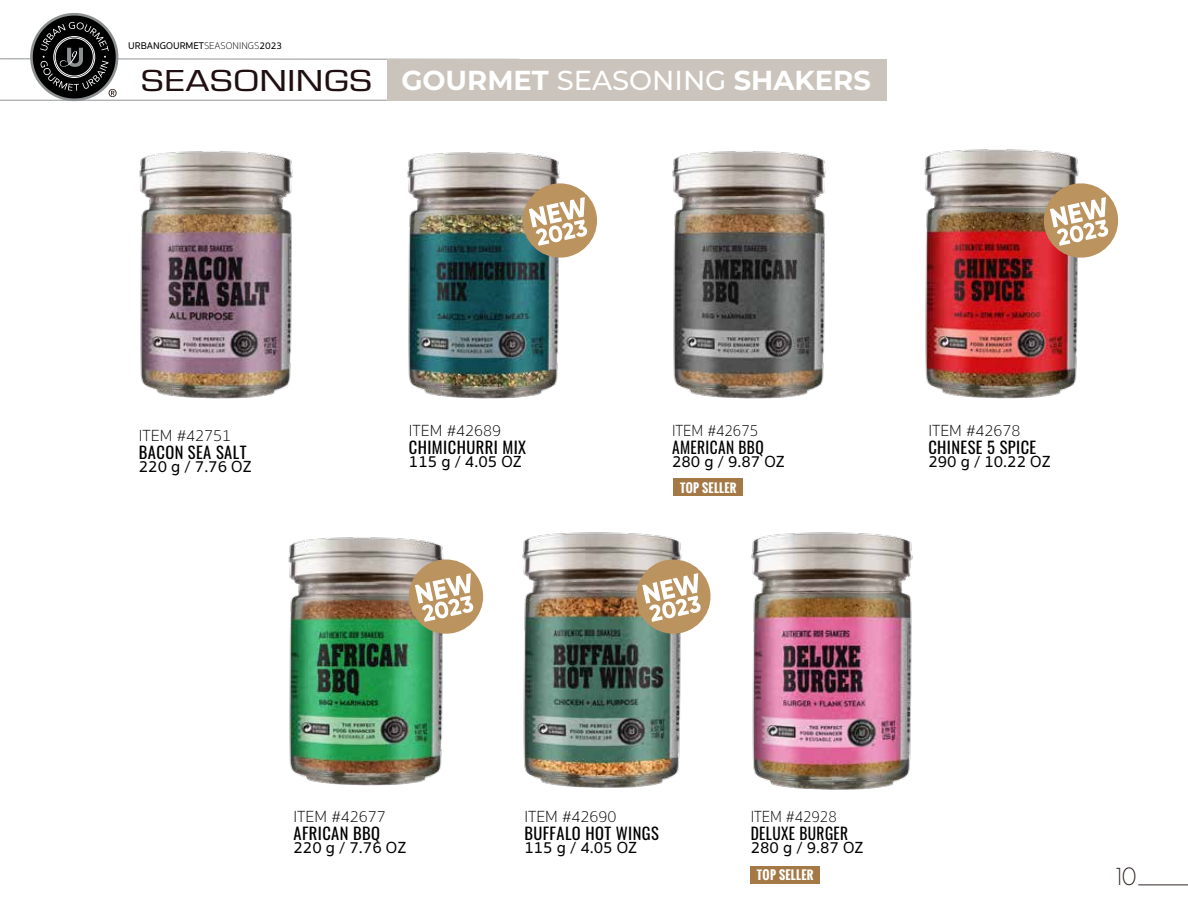
<style>
.page{position:relative;width:1188px;height:918px;background:#fff}
.page>*{position:absolute;margin:0;border:0;box-sizing:border-box;transform-origin:0 0}
.t1{font:29.7px "Eurostile BQ";color:#1f0f10;scale:1.25 1}
.t2{font:700 27.45px "Montserrat";color:#fff}
.t3{font:300 24px "Geosans";color:#332525}
.t4{font:500 16.5px "Sukhumvit Set";color:#000}
.t5{font:16.5px "Oswald";letter-spacing:.025em;color:#000}
.t6{font:100 16.5px "Sukhumvit Set";color:#000}
.t7{font:16.5px "Oswald";letter-spacing:.025em;color:#000;scale:.93 1}
.t8{font:100 16.5px "Sukhumvit Set";color:#000;scale:.93 1}
.t9{font:700 12px "Oswald";letter-spacing:.025em;color:#fff}
.t10{font:500 9.9px "Sukhumvit Set";color:#000}
.s1{font-weight:100}
.s2{font-weight:500}
</style>
<div class="page">
<hr style="left:1138px;top:885px;width:50px;height:1px;background:#332525">
<hr style="left:0;top:100px;width:520px;height:1px;background:#929497">
<div style="left:387px;top:59px;width:499px;height:41px;background:#cbc4bc"></div>
<svg style="left:30px;top:13px;width:88px;height:88px"></svg>
<div style="left:33px;top:16px;width:83px;height:82px;background:#000;border-radius:50%"></div>
<svg style="left:0;top:22px;width:519px;height:75px"></svg>
<img style="left:288px;top:537px;width:155px;height:249px">
<img style="left:672px;top:151px;width:154px;height:248px">
<img style="left:522px;top:532px;width:160px;height:256px">
<img style="left:924px;top:149px;width:155px;height:250px">
<svg style="left:633px;top:556px;width:78px;height:81px"></svg>
<svg style="left:1040px;top:180px;width:79px;height:81px"></svg>
<img style="left:751px;top:532px;width:162px;height:258px">
<img style="left:139px;top:151px;width:154px;height:248px">
<img style="left:407px;top:152px;width:153px;height:247px">
<svg style="left:519px;top:180px;width:78px;height:81px"></svg>
<svg style="left:405px;top:556px;width:79px;height:81px"></svg>
<div style="left:750px;top:866px;width:70px;height:17px;background:#a47945"></div>
<div style="left:674px;top:479px;width:69px;height:17px;background:#a47945"></div>
<p class="t10" style="left:128px;top:39px;width:156px">URBANGOURMET<span class="s1">SEASONINGS</span>2023</p>
<h1 class="t1" style="left:141px;top:64px;width:187px">SEASONINGS</h1>
<h2 class="t2" style="left:401px;top:61px;width:471px">GOURMET <span class="s2">SEASONING</span> SHAKERS</h2>
<p class="t6" style="left:139px;top:424px;width:94px">ITEM #42751</p>
<p class="t5" style="left:139px;top:437px;width:109px">BACON SEA SALT</p>
<p class="t4" style="left:139px;top:455px;width:114px">220 g / 7.76 OZ</p>
<p class="t6" style="left:409px;top:419px;width:94px">ITEM #42689</p>
<p class="t5" style="left:409px;top:432px;width:119px">CHIMICHURRI MIX</p>
<p class="t4" style="left:409px;top:450px;width:114px">115 g / 4.05 OZ</p>
<p class="t8" style="left:672px;top:419px;width:94px">ITEM #42675</p>
<p class="t7" style="left:672px;top:432px;width:100px">AMERICAN BBQ</p>
<p class="t4" style="left:672px;top:450px;width:114px">280 g / 9.87 OZ</p>
<p class="t9" style="left:680px;top:479px;width:58px">TOP SELLER</p>
<p class="t6" style="left:928px;top:419px;width:94px">ITEM #42678</p>
<p class="t5" style="left:928px;top:432px;width:110px">CHINESE 5 SPICE</p>
<p class="t4" style="left:928px;top:450px;width:124px">290 g / 10.22 OZ</p>
<p class="t6" style="left:294px;top:805px;width:94px">ITEM #42677</p>
<p class="t5" style="left:294px;top:818px;width:88px">AFRICAN BBQ</p>
<p class="t4" style="left:294px;top:836px;width:114px">220 g / 7.76 OZ</p>
<p class="t6" style="left:524px;top:805px;width:94px">ITEM #42690</p>
<p class="t5" style="left:524px;top:818px;width:136px">BUFFALO HOT WINGS</p>
<p class="t4" style="left:524px;top:836px;width:114px">115 g / 4.05 OZ</p>
<p class="t8" style="left:751px;top:805px;width:94px">ITEM #42928</p>
<p class="t7" style="left:751px;top:818px;width:106px">DELUXE BURGER</p>
<p class="t4" style="left:751px;top:836px;width:114px">280 g / 9.87 OZ</p>
<p class="t9" style="left:757px;top:866px;width:58px">TOP SELLER</p>
<h3 class="t3" style="left:1112px;top:864px;width:25px">10</h3>
</div>
